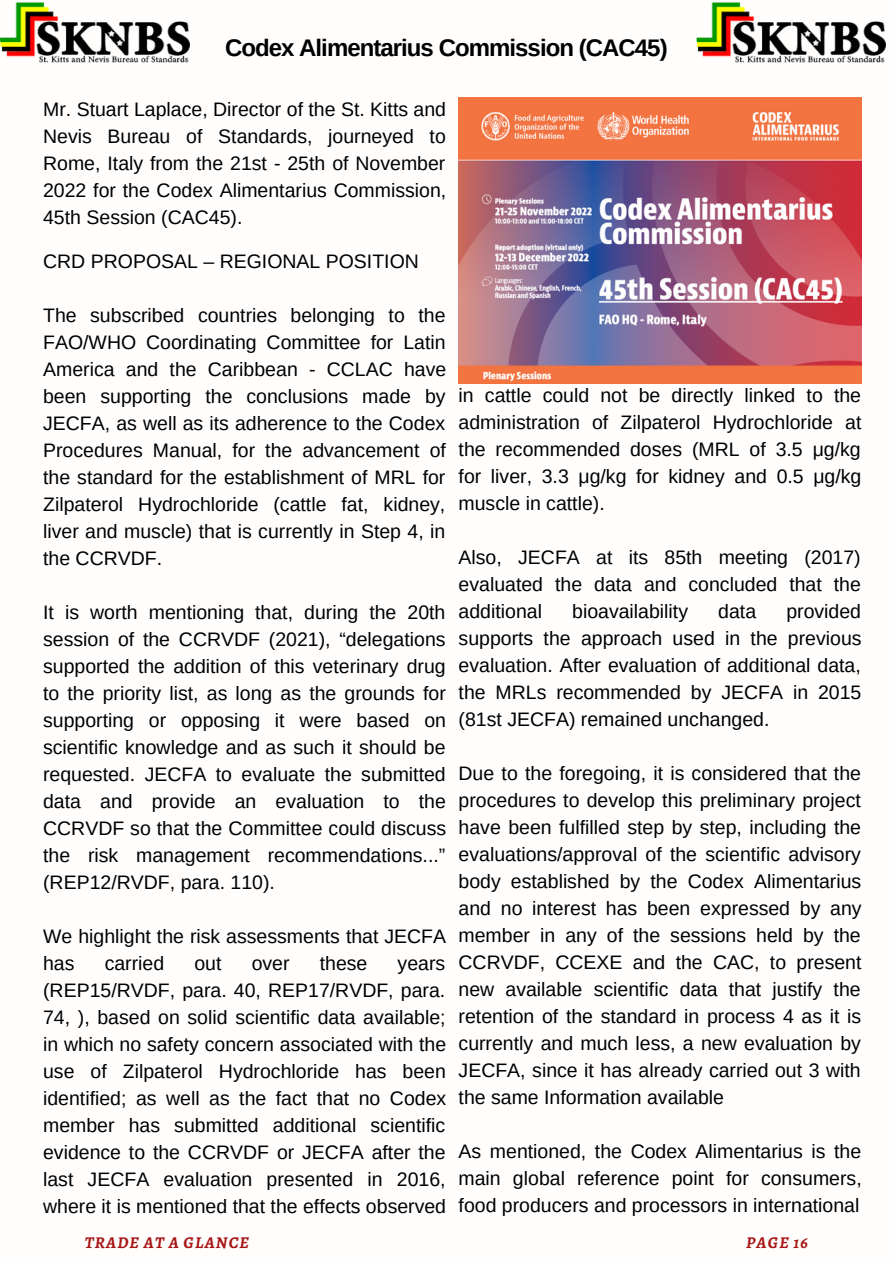
<style>
.page{position:relative;width:893px;height:1264px;background:#fff}
.page>*{position:absolute;margin:0;border:0;box-sizing:border-box;transform-origin:0 0}
.t1{font:700 24px "Arimo";letter-spacing:-.04em;color:#000}
.t2{font:19.5px/27px "Arimo";color:#000;text-align:justify}
.t3{font:italic 700 16.5px "Alegreya";letter-spacing:.07em;color:#a81515}
</style>
<div class="page">
<img style="left:696px;top:2px;width:190px;height:139px">
<img style="left:0;top:2px;width:190px;height:61px">
<img style="left:458px;top:97px;width:403px;height:286px">
<p class="t1" style="left:225px;top:34px;width:444px">Codex Alimentarius Commission (CAC45)</p>
<p class="t2" style="left:43px;top:95px;width:404px">Mr. Stuart Laplace, Director of the St. Kitts and Nevis Bureau of Standards, journeyed to Rome, Italy from the 21st - 25th of November 2022 for the Codex Alimentarius Commission, 45th Session (CAC45).</p>
<p class="t2" style="left:43px;top:247px;width:377px">CRD PROPOSAL – REGIONAL POSITION</p>
<p class="t2" style="left:43px;top:301px;width:404px">The subscribed countries belonging to the FAO/WHO Coordinating Committee for Latin America and the Caribbean - CCLAC have been supporting the conclusions made by JECFA, as well as its adherence to the Codex Procedures Manual, for the advancement of the standard for the establishment of MRL for Zilpaterol Hydrochloride (cattle fat, kidney, liver and muscle) that is currently in Step 4, in the CCRVDF.</p>
<p class="t2" style="left:43px;top:598px;width:404px">It is worth mentioning that, during the 20th session of the CCRVDF (2021), “delegations supported the addition of this veterinary drug to the priority list, as long as the grounds for supporting or opposing it were based on scientific knowledge and as such it should be requested. JECFA to evaluate the submitted data and provide an evaluation to the CCRVDF so that the Committee could discuss the risk management recommendations...” (REP12/RVDF, para. 110).</p>
<p class="t2" style="left:43px;top:922px;width:404px">We highlight the risk assessments that JECFA has</p>
<p class="t2" style="left:458px;top:381px;width:404px">in cattle could not be directly linked to the administration of Zilpaterol Hydrochloride at the recommended doses (MRL of 3.5 μg/kg for liver, 3.3 μg/kg for kidney and 0.5 μg/kg muscle in cattle).</p>
<p class="t2" style="left:458px;top:543px;width:404px">Also, JECFA at its 85th meeting (2017) evaluated the data and concluded that the additional</p>
<p class="t2" style="left:458px;top:597px;width:404px;text-indent:328px">provided supports the approach used in the previous evaluation. After evaluation of additional data, the MRLs recommended by JECFA in 2015 (81st JECFA) remained unchanged.</p>
<p class="t2" style="left:458px;top:759px;width:404px">Due to the foregoing, it is considered that the procedures to develop this preliminary project have been fulfilled step by step, including the evaluations/approval of the scientific advisory body established by the Codex Alimentarius and no interest has been expressed by any member in any of the sessions held by the CCRVDF, CCEXE and the CAC, to present new available scientific data that justify the retention of the standard in process 4 as it is currently and much less, a new evaluation by JECFA, since it has already carried out 3 with the same Information available</p>
<p class="t2" style="left:458px;top:1137px;width:404px">As mentioned, the Codex Alimentarius is the main global reference point for consumers, food producers and processors in international</p>
<p class="t2" style="left:572px;top:597px;width:117px">bioavailability</p>
<p class="t2" style="left:718px;top:597px;width:39px">data</p>
<p class="t2" style="left:105px;top:949px;width:61px">carried</p>
<p class="t2" style="left:194px;top:949px;width:29px">out</p>
<p class="t2" style="left:252px;top:949px;width:39px">over</p>
<p class="t2" style="left:320px;top:949px;width:49px">these</p>
<p class="t2" style="left:43px;top:949px;width:404px;text-indent:354px">years (REP15/RVDF, para. 40, REP17/RVDF, para.<br>74, ), based on solid scientific data available; in which no safety concern associated with the use of Zilpaterol Hydrochloride has been identified; as well as the fact that no Codex member has submitted additional scientific evidence to the CCRVDF or JECFA after the last JECFA evaluation presented in 2016, where it is mentioned that the effects observed</p>
<p class="t3" style="left:85px;top:1231px;width:166px">TRADE AT A GLANCE</p>
<p class="t3" style="left:746px;top:1231px;width:63px">PAGE 16</p>
</div>
